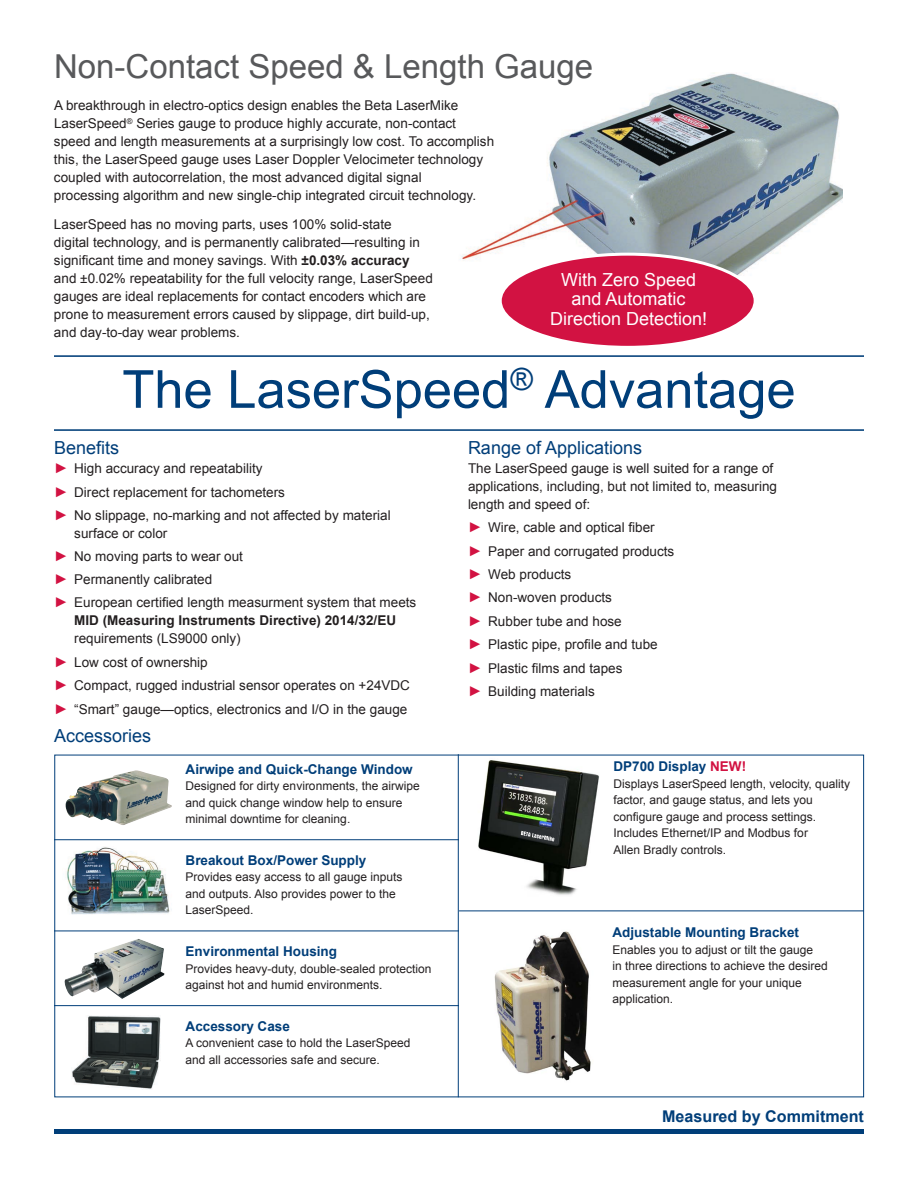
<style>
.page{position:relative;width:918px;height:1188px;background:#fff}
.page>*{position:absolute;margin:0;border:0;box-sizing:border-box;transform-origin:0 0}
.t1{font:52.5px "Arial";color:#003e79}
.t2{font:33px "Arial";color:#58595b}
.t3{font:18px/19.5px "Arial";color:#fff;text-align:center}
.t4{font:18px "Arial";color:#003e79}
.t5{font:700 16.2px "Arial";color:#003e79}
.t6{font:13.5px/18px "Arial";color:#231f20}
.t7{font:700 13.5px "Arial";color:#003e79}
.t8{font:700 13.5px "Arial";color:#231f20}
.t9{font:12px/16.5px "Arial";color:#231f20}
.s1{font-weight:700}
.s2{font-weight:900;font-size:14.25px;color:#d21242}
.s3{color:#d21242}
</style>
<div class="page">
<img style="left:460px;top:73px;width:383px;height:202px">
<div style="left:500px;top:254px;width:255px;height:93px;background:#d21242;border-radius:50%"></div>
<div style="left:499px;top:253px;width:258px;height:96px;border:3px solid #fff;border-radius:50%"></div>
<img style="left:494px;top:931px;width:97px;height:150px">
<div style="left:54px;top:1129px;width:810px;height:5px;background:#003e79"></div>
<hr style="left:54px;top:429px;width:810px;height:2px;background:#003e79">
<hr style="left:54px;top:355px;width:810px;height:2px;background:#003e79">
<img style="left:67px;top:847px;width:105px;height:68px">
<img style="left:65px;top:770px;width:107px;height:55px">
<hr style="left:458px;top:754px;width:1px;height:343px;background:#003e79">
<img style="left:64px;top:939px;width:101px;height:60px">
<img style="left:72px;top:1016px;width:88px;height:73px">
<img style="left:478px;top:760px;width:121px;height:135px">
<img style="left:521px;top:831px;width:20px;height:8px">
<hr style="left:459px;top:910px;width:405px;height:1px;background:#003e79">
<hr style="left:54px;top:839px;width:405px;height:1px;background:#003e79">
<hr style="left:54px;top:931px;width:405px;height:1px;background:#003e79">
<hr style="left:54px;top:1005px;width:405px;height:1px;background:#003e79">
<h2 class="t2" style="left:54px;top:45px;width:541px">Non-Contact Speed &amp; Length Gauge</h2>
<p class="t6" style="left:54px;top:97px;width:442px">A breakthrough in electro-optics design enables the Beta LaserMike LaserSpeed<sup>®</sup> Series gauge to produce highly accurate, non-contact speed and length measurements at a surprisingly low cost. To accomplish this, the LaserSpeed gauge uses Laser Doppler Velocimeter technology coupled with autocorrelation, the most advanced digital signal<br>processing algorithm and new single-chip integrated circuit technology.</p>
<p class="t6" style="left:54px;top:215px;width:380px">LaserSpeed has no moving parts, uses 100% solid-state<br>digital technology, and is permanently calibrated—resulting in significant time and money savings. With <span class="s1">±0.03% accuracy </span>and ±0.02% repeatability for the full velocity range, LaserSpeed gauges are ideal replacements for contact encoders which are prone to measurement errors caused by slippage, dirt build-up, and day-to-day wear problems.</p>
<h3 class="t3" style="left:550px;top:270px;width:159px">With Zero Speed and Automatic<br>Direction Detection!</h3>
<h1 class="t1" style="left:122px;top:355px;width:675px">The LaserSpeed<sup>®</sup> Advantage</h1>
<h3 class="t4" style="left:54px;top:436px;width:67px">Benefits</h3>
<p class="t6" style="left:54px;top:457px;width:338px;line-height:23.4px"><span class="s2">►</span> High accuracy and repeatability<br><span class="s2">►</span> Direct replacement for tachometers<br><span class="s2">►</span> No slippage, no-marking and not affected by material</p>
<p class="t6" style="left:54px;top:522px;width:364px;line-height:23.2px;text-indent:20px">surface or color<br><span class="s2">►</span> No moving parts to wear out<br><span class="s2">►</span> Permanently calibrated<br><span class="s2">►</span> European certified length measurment system that meets</p>
<p class="t8" style="left:74px;top:612px;width:323px">MID (Measuring Instruments Directive) 2014/32/EU</p>
<p class="t6" style="left:54px;top:627px;width:358px;line-height:23.4px;text-indent:20px">requirements (LS9000 only)<br><span class="s2">►</span> Low cost of ownership<br><span class="s2">►</span> Compact, rugged industrial sensor operates on +24VDC <span class="s2">►</span> “Smart” gauge—optics, electronics and I/O in the gauge</p>
<h3 class="t4" style="left:54px;top:724px;width:99px">Accessories</h3>
<p class="t7" style="left:186px;top:760px;width:229px">Airwipe and Quick-Change Window</p>
<p class="t9" style="left:186px;top:778px;width:236px">Designed for dirty environments, the airwipe and quick change window help to ensure minimal downtime for cleaning.</p>
<p class="t7" style="left:186px;top:851px;width:182px">Breakout Box/Power Supply</p>
<p class="t9" style="left:186px;top:869px;width:218px">Provides easy access to all gauge inputs and outputs. Also provides power to the<br>LaserSpeed.</p>
<p class="t7" style="left:186px;top:942px;width:153px">Environmental Housing</p>
<p class="t9" style="left:186px;top:960px;width:247px">Provides heavy-duty, double-sealed protection against hot and humid environments.</p>
<p class="t7" style="left:186px;top:1017px;width:106px">Accessory Case</p>
<p class="t9" style="left:186px;top:1035px;width:226px">A convenient case to hold the LaserSpeed and all accessories safe and secure.</p>
<h3 class="t4" style="left:468px;top:436px;width:176px">Range of Applications</h3>
<p class="t6" style="left:468px;top:459px;width:311px">The LaserSpeed gauge is well suited for a range of applications, including, but not limited to, measuring length and speed of:</p>
<p class="t6" style="left:468px;top:516px;width:208px;line-height:23.4px"><span class="s2">►</span> Wire, cable and optical fiber<br><span class="s2">►</span> Paper and corrugated products <span class="s2">►</span> Web products<br><span class="s2">►</span> Non-woven products<br><span class="s2">►</span> Rubber tube and hose<br><span class="s2">►</span> Plastic pipe, profile and tube <span class="s2">►</span> Plastic films and tapes<br><span class="s2">►</span> Building materials</p>
<p class="t7" style="left:613px;top:758px;width:134px">DP700 Display <span class="s3">NEW!</span></p>
<p class="t9" style="left:613px;top:775px;width:238px">Displays LaserSpeed length, velocity, quality factor, and gauge status, and lets you configure gauge and process settings.<br>Includes Ethernet/IP and Modbus for<br>Allen Bradly controls.</p>
<p class="t7" style="left:612px;top:923px;width:188px">Adjustable Mounting Bracket</p>
<p class="t9" style="left:612px;top:941px;width:217px">Enables you to adjust or tilt the gauge<br>in three directions to achieve the desired measurement angle for your unique application.</p>
<p class="t5" style="left:662px;top:1106px;width:203px">Measured by Commitment</p>
</div>
